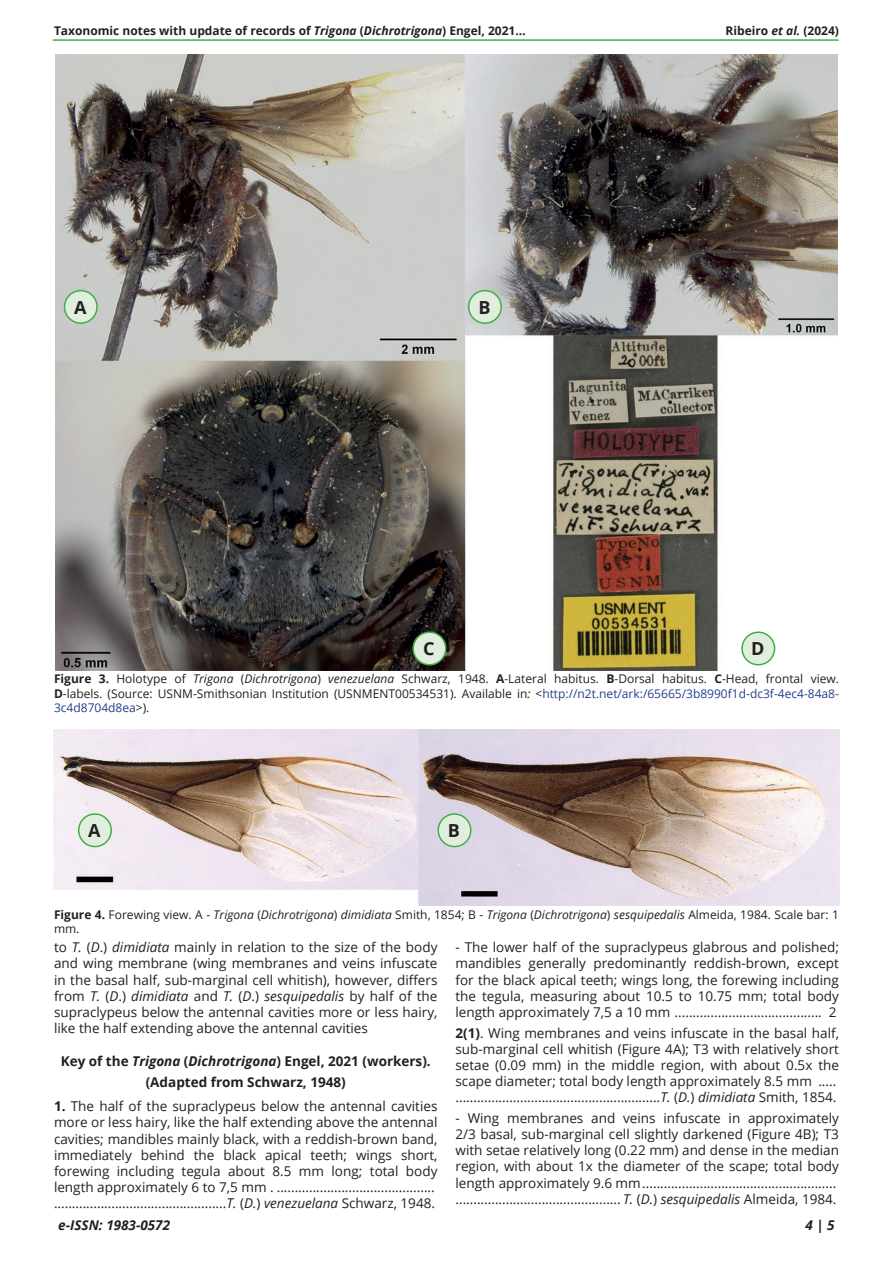
<style>
.page{position:relative;width:893px;height:1263px;background:#fff}
.page>*{position:absolute;margin:0;border:0;box-sizing:border-box;transform-origin:0 0}
.t1{font:700 18px "Open Sans";color:#231f20}
.Key{font:13.5px/16.2px "Open Sans";color:#231f20}
.subtitle{font:700 13.5px/20.2px "Open Sans";color:#231f20;text-align:center}
.t2{font:italic 700 13.5px "Open Sans";color:#231f20}
.Legend{font:12px/14.4px "Open Sans";color:#231f20;text-align:justify}
.Legend-2{font:italic 12px/14.4px "Open Sans";color:#231f20}
.t3{font:700 12px "Open Sans";color:#231f20}
.s1{font-style:italic}
.s2{font-weight:700}
.s3{color:#253f8e}
.s4{font-weight:700;font-style:normal}
.s5{font-style:normal}
</style>
<div class="page">
<hr style="left:53px;top:39px;width:785px;height:2px;background:#40ae49">
<img style="left:55px;top:54px;width:783px;height:616px">
<img style="left:54px;top:729px;width:785px;height:176px">
<svg style="left:742px;top:632px;width:33px;height:33px"></svg>
<div style="left:741px;top:631px;width:34px;height:34px;border:2px solid #40ae49;border-radius:50%"></div>
<div style="left:748px;top:639px;width:20px;height:19px;background:#e1eedd;border-radius:4px"></div>
<div style="left:469px;top:291px;width:32px;height:32px;background:#e1eedd;border-radius:50%"></div>
<div style="left:468px;top:290px;width:34px;height:34px;border:2px solid #40ae49;border-radius:50%"></div>
<div style="left:65px;top:291px;width:32px;height:32px;background:#e1eedd;border-radius:50%"></div>
<div style="left:64px;top:290px;width:34px;height:34px;border:2px solid #40ae49;border-radius:50%"></div>
<div style="left:413px;top:632px;width:33px;height:33px;background:#e1eedd;border-radius:50%"></div>
<div style="left:412px;top:631px;width:34px;height:34px;border:2px solid #40ae49;border-radius:50%"></div>
<div style="left:438px;top:814px;width:33px;height:32px;background:#e1eedd;border-radius:50%"></div>
<div style="left:437px;top:813px;width:34px;height:34px;border:2px solid #40ae49;border-radius:50%"></div>
<div style="left:79px;top:814px;width:32px;height:32px;background:#e1eedd;border-radius:50%"></div>
<div style="left:78px;top:813px;width:34px;height:34px;border:2px solid #40ae49;border-radius:50%"></div>
<p class="t3" style="left:54px;top:22px;width:473px">Taxonomic notes with update of records of <span class="s1">Trigona</span> (<span class="s1">Dichrotrigona</span>) Engel, 2021…</p>
<p class="t3" style="left:725px;top:22px;width:115px">Ribeiro <span class="s1">et al.</span> (2024)</p>
<p class="t1" style="left:74px;top:294px;width:14px">A</p>
<p class="t1" style="left:478px;top:294px;width:14px">B</p>
<p class="t1" style="left:423px;top:636px;width:13px">C</p>
<p class="t1" style="left:751px;top:636px;width:15px">D</p>
<p class="Legend" style="left:54px;top:671px;width:786px"><span class="s2">Figure 3.</span> Holotype of <span class="s1">Trigona</span> (<span class="s1">Dichrotrigona</span>) <span class="s1">venezuelana</span> Schwarz, 1948. <span class="s2">A</span>-Lateral habitus. <span class="s2">B</span>-Dorsal habitus. <span class="s2">C</span>-Head, frontal view.<br><span class="s2">D</span>-labels. (Source: USNM-Smithsonian Institution (USNMENT00534531). Available in<span class="s1">:</span> &lt;<span class="s3">http://n2t.net/ark:/65665/3b8990f1d-dc3f-4ec4-84a8- 3c4d8704d8ea</span>&gt;).</p>
<p class="t1" style="left:88px;top:818px;width:14px">A</p>
<p class="t1" style="left:448px;top:818px;width:14px">B</p>
<p class="Legend-2" style="left:54px;top:907px;width:787px"><span class="s4">Figure 4.</span> <span class="s5">Forewing view. A -</span> Trigona <span class="s5">(</span>Dichrotrigona<span class="s5">)</span> dimidiata <span class="s5">Smith, 1854; B -</span> Trigona <span class="s5">(</span>Dichrotrigona<span class="s5">)</span> sesquipedalis <span class="s5">Almeida, 1984. Scale bar: 1 mm.</span></p>
<p class="Key" style="left:54px;top:939px;width:385px;text-align:justify">to <span class="s1">T.</span> (<span class="s1">D</span>.) <span class="s1">dimidiata</span> mainly in relation to the size of the body and wing membrane (wing membranes and veins infuscate in the basal half, sub-marginal cell whitish), however, differs from <span class="s1">T.</span> (<span class="s1">D</span>.) <span class="s1">dimidiata</span> and <span class="s1">T.</span> (<span class="s1">D</span>.) <span class="s1">sesquipedalis</span> by half of the supraclypeus below the antennal cavities more or less hairy, like the half extending above the antennal cavities</p>
<p class="subtitle" style="left:61px;top:1051px;width:371px">Key of the <span class="s1">Trigona</span> (<span class="s1">Dichrotrigona</span>) Engel, 2021 (workers). (Adapted from Schwarz, 1948)</p>
<p class="Key" style="left:54px;top:1098px;width:385px"><span class="s2">1.</span> The half of the supraclypeus below the antennal cavities more or less hairy, like the half extending above the antennal cavities; mandibles mainly black, with a reddish-brown band, immediately behind the black apical teeth; wings short, forewing including tegula about 8.5 mm long; total body length approximately 6 to 7,5 mm . ............................................ ................................................<span class="s1">T.</span> (<span class="s1">D.</span>) <span class="s1">venezuelana</span> Schwarz, 1948.</p>
<p class="Key" style="left:455px;top:939px;width:385px;text-align:justify">- The lower half of the supraclypeus glabrous and polished; mandibles generally predominantly reddish-brown, except for the black apical teeth; wings long, the forewing including the tegula, measuring about 10.5 to 10.75 mm; total body length approximately 7,5 a 10 mm ......................................... 2</p>
<p class="Key" style="left:455px;top:1024px;width:385px"><span class="s2">2(1)</span>. Wing membranes and veins infuscate in the basal half, sub-marginal cell whitish (Figure 4A); T3 with relatively short setae (0.09 mm) in the middle region, with about 0.5x the scape diameter; total body length approximately 8.5 mm ..... .........................................................<span class="s1">T.</span> (<span class="s1">D.</span>) <span class="s1">dimidiata</span> Smith, 1854.</p>
<p class="Key" style="left:455px;top:1109px;width:385px">- Wing membranes and veins infuscate in approximately 2/3 basal, sub-marginal cell slightly darkened (Figure 4B); T3 with setae relatively long (0.22 mm) and dense in the median region, with about 1x the diameter of the scape; total body length approximately 9.6 mm...................................................... .............................................. <span class="s1">T.</span> (<span class="s1">D.</span>) <span class="s1">sesquipedalis</span> Almeida, 1984.</p>
<p class="t2" style="left:58px;top:1216px;width:113px">e-ISSN: 1983-0572</p>
<p class="t2" style="left:805px;top:1216px;width:31px">4 | 5</p>
</div>
